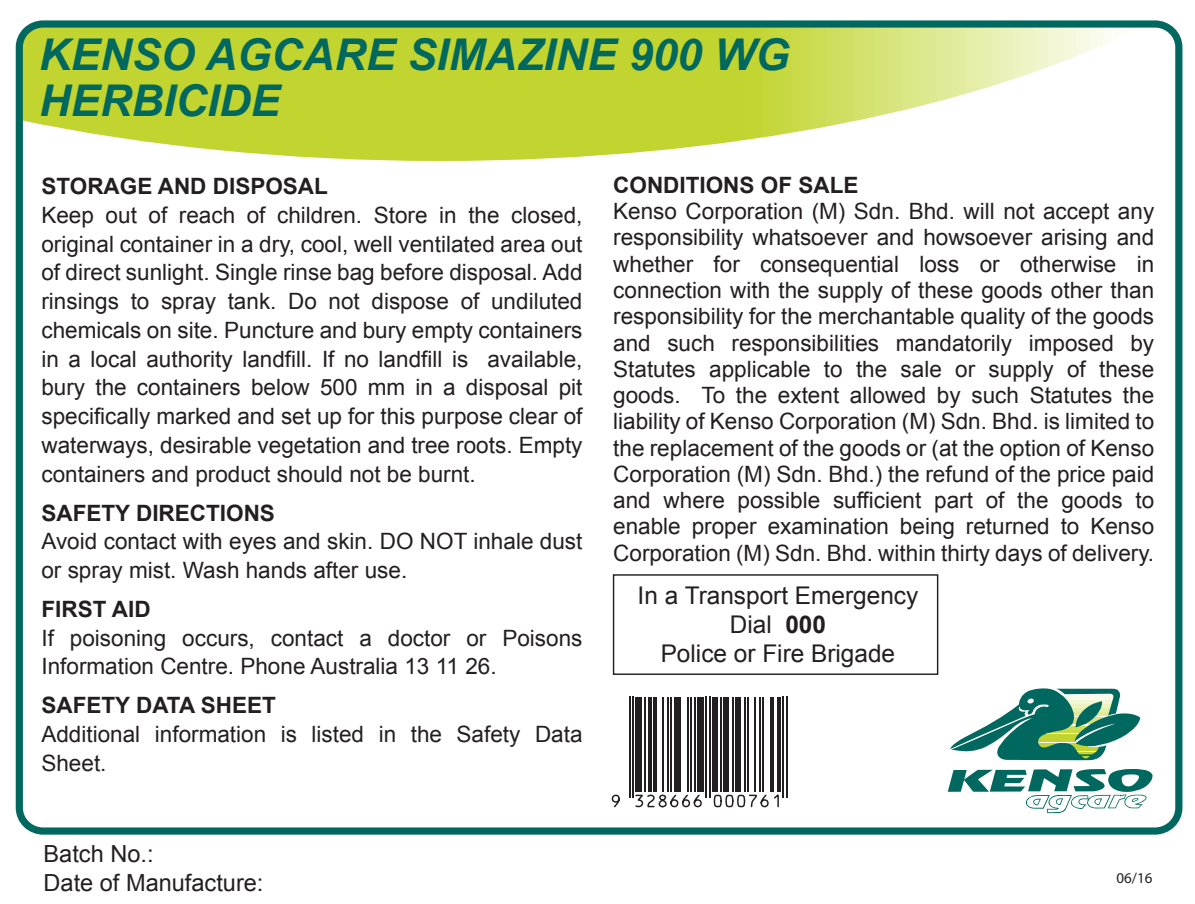
<style>
.page{position:relative;width:1195px;height:904px;background:#fff}
.page>*{position:absolute;margin:0;border:0;box-sizing:border-box;transform-origin:0 0}
.t1{font:italic 700 43.75px/45.8px "Arial";color:#00685e}
.t2{font:24.38px/29.2px "Arial";color:#231f20;text-align:center}
.t3{font:23.5px/28.2px "Arial";color:#231f20}
.t4{font:22.5px/26.2px "Arial";color:#231f20}
.t5{font:700 22.5px "Arial";color:#231f20}
.t6{font:15px "Myriad Pro";color:#231f20}
.s1{font-weight:700}
</style>
<div class="page">
<svg style="left:24px;top:28px;width:1087px;height:133px"></svg>
<div style="left:16px;top:20px;width:1166px;height:814px;border:7px solid #00685e;border-radius:24px"></div>
<div style="left:612px;top:574px;width:326px;height:101px;border:1px solid #231f20"></div>
<svg style="left:947px;top:769px;width:205px;height:44px"></svg>
<svg style="left:950px;top:688px;width:189px;height:72px"></svg>
<hr style="left:628px;top:696px;width:2px;height:102px;background:#231f20">
<hr style="left:632px;top:696px;width:1px;height:102px;background:#231f20">
<div style="left:635px;top:696px;width:7px;height:95px;background:#231f20"></div>
<hr style="left:643px;top:696px;width:2px;height:95px;background:#231f20">
<hr style="left:648px;top:696px;width:4px;height:95px;background:#231f20">
<hr style="left:653px;top:696px;width:4px;height:95px;background:#231f20">
<hr style="left:662px;top:696px;width:1px;height:95px;background:#231f20">
<hr style="left:667px;top:696px;width:1px;height:95px;background:#231f20">
<hr style="left:670px;top:696px;width:2px;height:95px;background:#231f20">
<div style="left:673px;top:696px;width:7px;height:95px;background:#231f20"></div>
<hr style="left:687px;top:696px;width:1px;height:95px;background:#231f20">
<hr style="left:690px;top:696px;width:2px;height:95px;background:#231f20">
<hr style="left:693px;top:696px;width:2px;height:95px;background:#231f20">
<div style="left:697px;top:696px;width:6px;height:95px;background:#231f20"></div>
<hr style="left:705px;top:696px;width:2px;height:102px;background:#231f20">
<hr style="left:708px;top:696px;width:2px;height:102px;background:#231f20">
<div style="left:712px;top:696px;width:5px;height:95px;background:#231f20"></div>
<hr style="left:720px;top:696px;width:2px;height:95px;background:#231f20">
<div style="left:723px;top:696px;width:5px;height:95px;background:#231f20"></div>
<hr style="left:732px;top:696px;width:1px;height:95px;background:#231f20">
<div style="left:735px;top:696px;width:5px;height:95px;background:#231f20"></div>
<hr style="left:743px;top:696px;width:2px;height:95px;background:#231f20">
<hr style="left:747px;top:696px;width:1px;height:95px;background:#231f20">
<hr style="left:754px;top:696px;width:1px;height:95px;background:#231f20">
<hr style="left:759px;top:696px;width:1px;height:95px;background:#231f20">
<hr style="left:762px;top:696px;width:2px;height:95px;background:#231f20">
<hr style="left:770px;top:696px;width:4px;height:95px;background:#231f20">
<hr style="left:777px;top:696px;width:3px;height:95px;background:#231f20">
<hr style="left:782px;top:696px;width:2px;height:102px;background:#231f20">
<hr style="left:785px;top:696px;width:2px;height:102px;background:#231f20">
<svg style="left:611px;top:794px;width:9px;height:14px"></svg>
<svg style="left:635px;top:794px;width:67px;height:14px"></svg>
<svg style="left:713px;top:794px;width:66px;height:14px"></svg>
<h1 class="t1" style="left:39px;top:33px;width:751px">KENSO AGCARE SIMAZINE 900 WG<br>HERBICIDE</h1>
<p class="t5" style="left:41px;top:171px;width:288px">STORAGE AND DISPOSAL</p>
<p class="t4" style="left:41px;top:201px;width:542px;line-height:28.8px;text-align:justify">Keep out of reach of children. Store in the closed, original container in a dry, cool, well ventilated area out of direct sunlight. Single rinse bag before disposal. Add rinsings to spray tank. Do not dispose of undiluted chemicals on site. Puncture and bury empty containers in a local authority landfill. If no landfill is available, bury the containers below 500 mm in a disposal pit specifically marked and set up for this purpose clear of waterways, desirable vegetation and tree roots. Empty containers and product should not be burnt.</p>
<p class="t5" style="left:41px;top:497px;width:235px">SAFETY DIRECTIONS</p>
<p class="t4" style="left:41px;top:527px;width:542px;line-height:28.8px">Avoid contact with eyes and skin. DO NOT inhale dust or spray mist. Wash hands after use.</p>
<p class="t5" style="left:41px;top:594px;width:111px">FIRST AID</p>
<p class="t4" style="left:41px;top:623px;width:542px;line-height:28.8px">If poisoning occurs, contact a doctor or Poisons<br>Information Centre. Phone Australia 13 11 26.</p>
<p class="t5" style="left:41px;top:690px;width:236px">SAFETY DATA SHEET</p>
<p class="t4" style="left:41px;top:719px;width:542px;line-height:28.8px">Additional information is listed in the Safety Data<br>Sheet.</p>
<p class="t3" style="left:44px;top:840px;width:221px">Batch No.:<br>Date of Manufacture:</p>
<p class="t5" style="left:613px;top:170px;width:247px">CONDITIONS OF SALE</p>
<p class="t4" style="left:613px;top:198px;width:542px;text-align:justify">Kenso Corporation (M) Sdn. Bhd. will not accept any responsibility whatsoever and howsoever arising and whether for consequential loss or otherwise in connection with the supply of these goods other than responsibility for the merchantable quality of the goods and such responsibilities mandatorily imposed by Statutes applicable to the sale or supply of these goods. To the extent allowed by such Statutes the liability of Kenso Corporation (M) Sdn. Bhd. is limited to the replacement of the goods or (at the option of Kenso Corporation (M) Sdn. Bhd.) the refund of the price paid and where possible sufficient part of the goods to enable proper examination being returned to Kenso Corporation (M) Sdn. Bhd. within thirty days of delivery.</p>
<p class="t2" style="left:637px;top:581px;width:282px">In a Transport Emergency<br>Dial <span class="s1">000<br></span>Police or Fire Brigade</p>
<p class="t6" style="left:1116px;top:869px;width:37px">06/16</p>
</div>
